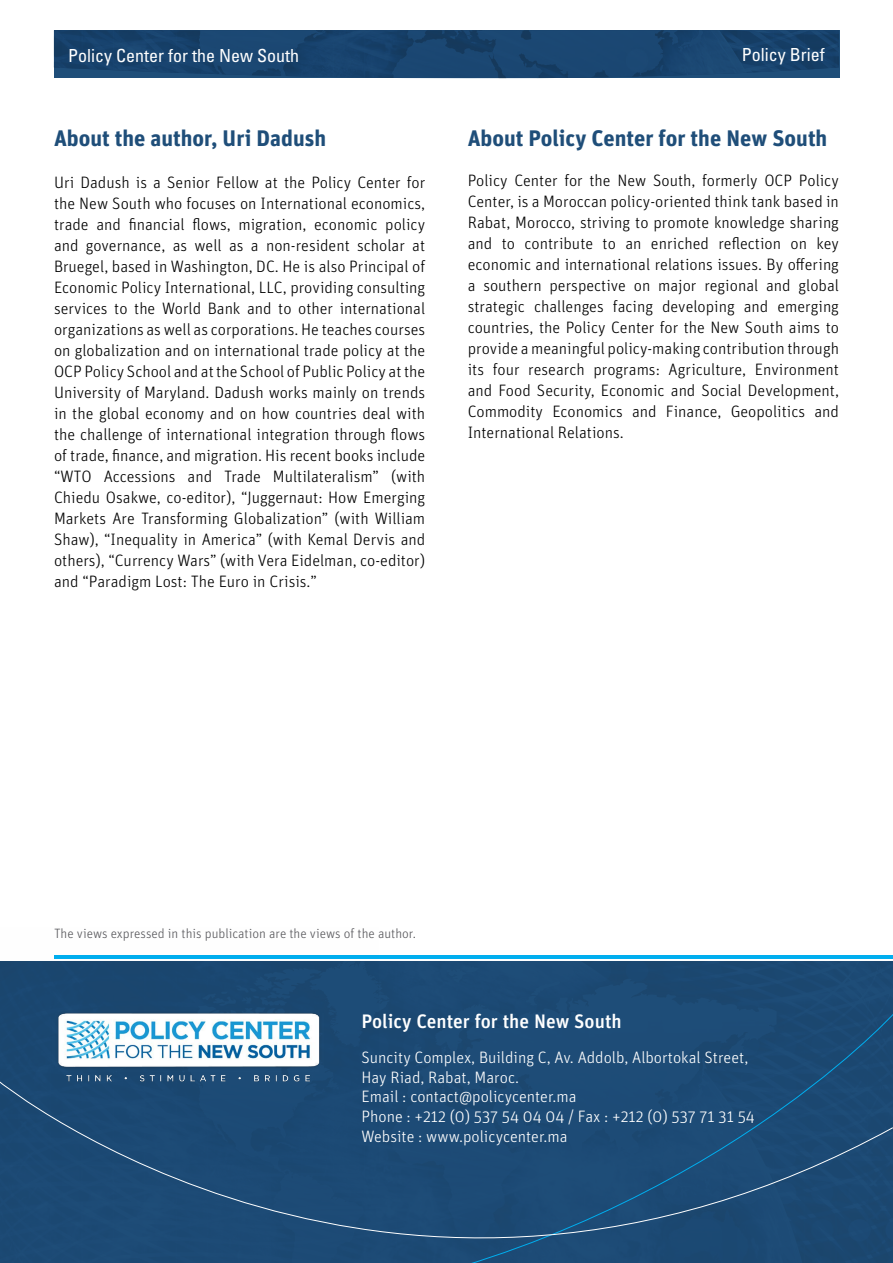
<style>
.page{position:relative;width:893px;height:1263px;background:#fff}
.page>*{position:absolute;margin:0;border:0;box-sizing:border-box;transform-origin:0 0}
.t1{font:700 22.5px "Unit Pro";color:#1f4e79}
.t2{font:500 19.5px "Unit Pro";color:#fff}
.t3{font:condensed 18px "Univers LT Std";color:#fff}
.t4{font:300 16.5px/21px "Unit Pro";color:#000;text-align:justify}
.t5{font:300 16.5px/19.8px "Unit Pro";color:#fff}
.t6{font:300 13.5px "Unit Pro";color:#58585c}
</style>
<div class="page">
<img style="left:54px;top:30px;width:785px;height:49px">
<div style="left:379px;top:962px;width:514px;height:52px;background:#1c4a75"></div>
<hr style="left:54px;top:955px;width:839px;height:4px;background:#00aeef">
<div style="left:379px;top:1014px;width:514px;height:67px;background:#1e4c77"></div>
<div style="left:0;top:1081px;width:893px;height:182px;background:#1c4a75"></div>
<img style="left:0;top:961px;width:379px;height:203px">
<p class="t3" style="left:68px;top:44px;width:232px">Policy Center for the New South</p>
<p class="t3" style="left:742px;top:43px;width:84px">Policy Brief</p>
<h1 class="t1" style="left:54px;top:123px;width:274px">About the author, Uri Dadush</h1>
<p class="t4" style="left:54px;top:171px;width:373px">Uri Dadush is a Senior Fellow at the Policy Center for the New South who focuses on International economics, trade and financial flows, migration, economic policy and governance, as well as a non-resident scholar at Bruegel, based in Washington, DC. He is also Principal of Economic Policy International, LLC, providing consulting services to the World Bank and to other international organizations as well as corporations. He teaches courses on globalization and on international trade policy at the OCP Policy School and at the School of Public Policy at the University of Maryland. Dadush works mainly on trends in the global economy and on how countries deal with the challenge of international integration through flows of trade, finance, and migration. His recent books include “WTO Accessions and Trade Multilateralism” (with Chiedu Osakwe, co-editor), “Juggernaut: How Emerging Markets Are Transforming Globalization” (with William Shaw), “Inequality in America” (with Kemal Dervis and others), “Currency Wars” (with Vera Eidelman, co-editor) and “Paradigm Lost: The Euro in Crisis.”</p>
<h1 class="t1" style="left:468px;top:123px;width:361px">About Policy Center for the New South</h1>
<p class="t4" style="left:468px;top:170px;width:373px">Policy Center for the New South, formerly OCP Policy Center, is a Moroccan policy-oriented think tank based in Rabat, Morocco, striving to promote knowledge sharing and to contribute to an enriched reflection on key economic and international relations issues. By offering a southern perspective on major regional and global strategic challenges facing developing and emerging countries, the Policy Center for the New South aims to provide a meaningful policy-making contribution through its four research programs: Agriculture, Environment and Food Security, Economic and Social Development, Commodity Economics and Finance, Geopolitics and International Relations.</p>
<p class="t6" style="left:54px;top:925px;width:363px">The views expressed in this publication are the views of the author.</p>
<p class="t2" style="left:361px;top:1008px;width:262px">Policy Center for the New South</p>
<p class="t5" style="left:361px;top:1047px;width:395px">Suncity Complex, Building C, Av. Addolb, Albortokal Street, Hay Riad, Rabat, Maroc.<br>Email : contact@policycenter.ma<br>Phone : +212 (0) 537 54 04 04 / Fax : +212 (0) 537 71 31 54<br>Website : www.policycenter.ma</p>
</div>
